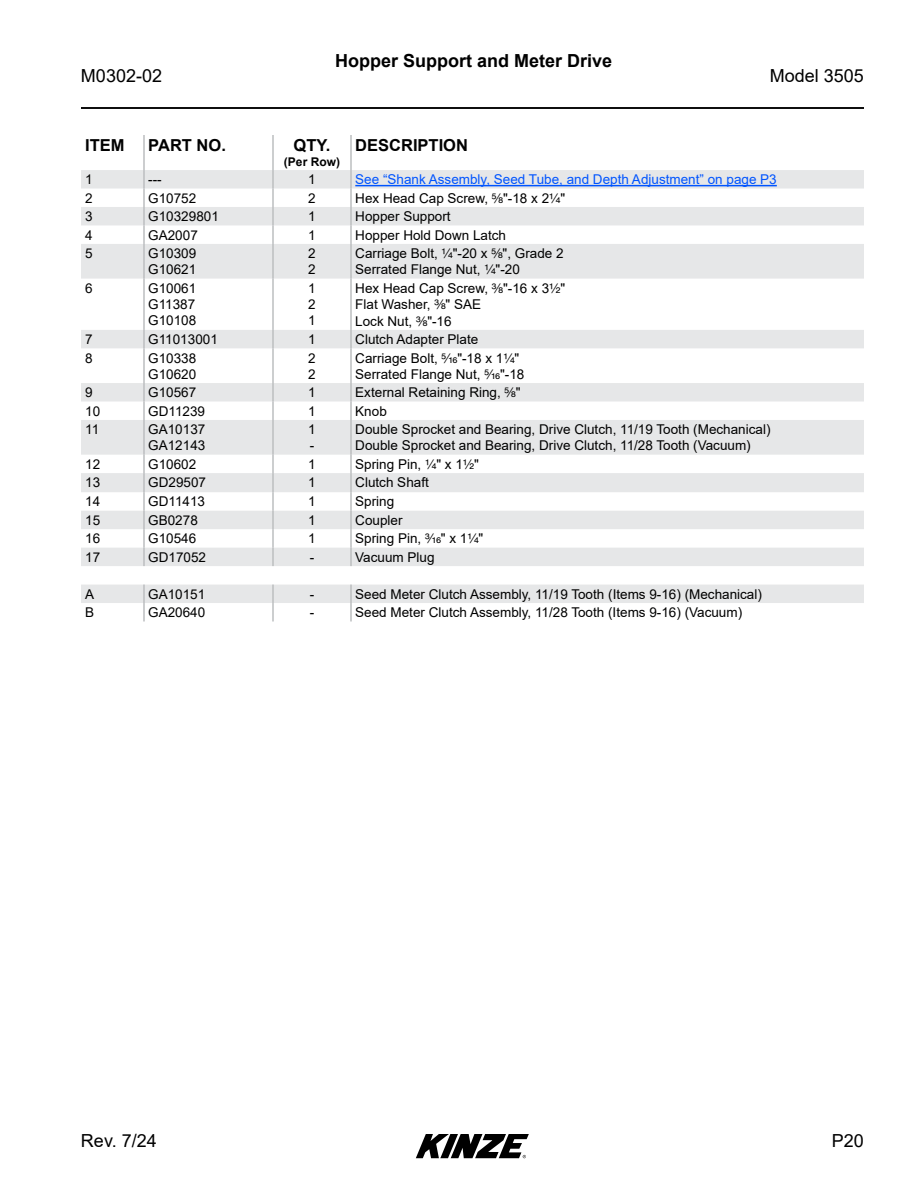
<style>
.page{position:relative;width:918px;height:1188px;background:#fff}
.page>*{position:absolute;margin:0;border:0;box-sizing:border-box;transform-origin:0 0}
.t1{font:18px "Arial";color:#000}
.t2{font:700 18px "Arial";color:#000}
.t3{font:700 16.5px "Arial";color:#000}
.t4{font:13.5px/16.2px "Arial";color:#000}
.t5{font:13.5px "Arial";color:#0054ff}
.t6{font:700 12px "Arial";color:#000}
.s1{font-family:"Helvetica LT Std Fractions"}
</style>
<div class="page">
<svg style="left:416px;top:1134px;width:113px;height:24px"></svg>
<svg style="left:81px;top:170px;width:783px;height:433px"></svg>
<hr style="left:143px;top:135px;width:2px;height:35px;background:#bcbec0">
<hr style="left:272px;top:135px;width:2px;height:35px;background:#bcbec0">
<hr style="left:350px;top:135px;width:2px;height:35px;background:#bcbec0">
<svg style="left:143px;top:170px;width:2px;height:74px"></svg>
<svg style="left:272px;top:170px;width:2px;height:74px"></svg>
<svg style="left:350px;top:170px;width:2px;height:74px"></svg>
<hr style="left:143px;top:244px;width:2px;height:35px;background:#bcbec0">
<hr style="left:272px;top:244px;width:2px;height:35px;background:#bcbec0">
<hr style="left:350px;top:244px;width:2px;height:35px;background:#bcbec0">
<hr style="left:143px;top:279px;width:2px;height:51px;background:#bcbec0">
<hr style="left:272px;top:279px;width:2px;height:51px;background:#bcbec0">
<hr style="left:350px;top:279px;width:2px;height:51px;background:#bcbec0">
<svg style="left:143px;top:330px;width:2px;height:18px"></svg>
<svg style="left:272px;top:330px;width:2px;height:18px"></svg>
<svg style="left:350px;top:330px;width:2px;height:18px"></svg>
<hr style="left:143px;top:348px;width:2px;height:35px;background:#bcbec0">
<hr style="left:272px;top:348px;width:2px;height:35px;background:#bcbec0">
<hr style="left:350px;top:348px;width:2px;height:35px;background:#bcbec0">
<svg style="left:143px;top:383px;width:2px;height:37px"></svg>
<svg style="left:272px;top:383px;width:2px;height:37px"></svg>
<svg style="left:350px;top:383px;width:2px;height:37px"></svg>
<hr style="left:143px;top:420px;width:2px;height:35px;background:#bcbec0">
<hr style="left:272px;top:420px;width:2px;height:35px;background:#bcbec0">
<hr style="left:350px;top:420px;width:2px;height:35px;background:#bcbec0">
<svg style="left:143px;top:455px;width:2px;height:111px"></svg>
<svg style="left:272px;top:455px;width:2px;height:111px"></svg>
<svg style="left:350px;top:455px;width:2px;height:111px"></svg>
<svg style="left:143px;top:585px;width:2px;height:37px"></svg>
<svg style="left:272px;top:585px;width:2px;height:37px"></svg>
<svg style="left:350px;top:585px;width:2px;height:37px"></svg>
<hr style="left:355px;top:185px;width:422px;height:1px;background:#0054ff">
<hr style="left:81px;top:107px;width:783px;height:2px;background:#000">
<h1 class="t2" style="left:335px;top:48px;width:279px">Hopper Support and Meter Drive</h1>
<h1 class="t1" style="left:81px;top:63px;width:83px">M0302-02</h1>
<h1 class="t1" style="left:770px;top:63px;width:96px">Model 3505</h1>
<p class="t3" style="left:85px;top:134px;width:41px">ITEM</p>
<p class="t3" style="left:148px;top:134px;width:79px">PART NO.</p>
<p class="t3" style="left:294px;top:134px;width:38px">QTY.</p>
<p class="t6" style="left:284px;top:153px;width:58px">(Per Row)</p>
<p class="t3" style="left:355px;top:134px;width:114px">DESCRIPTION</p>
<p class="t4" style="left:85px;top:171px;width:9px">1</p>
<p class="t4" style="left:148px;top:171px;width:15px">---</p>
<p class="t4" style="left:308px;top:171px;width:9px">1</p>
<p class="t5" style="left:355px;top:170px;width:423px">See “Shank Assembly, Seed Tube, and Depth Adjustment” on page P3</p>
<p class="t4" style="left:85px;top:190px;width:9px">2</p>
<p class="t4" style="left:148px;top:190px;width:50px">G10752</p>
<p class="t4" style="left:308px;top:190px;width:9px">2</p>
<p class="t4" style="left:355px;top:190px;width:211px">Hex Head Cap Screw, <span class="s1">⅝</span>"-18 x 2<span class="s1">¼</span>"</p>
<p class="t4" style="left:85px;top:208px;width:9px">3</p>
<p class="t4" style="left:148px;top:208px;width:72px">G10329801</p>
<p class="t4" style="left:308px;top:208px;width:9px">1</p>
<p class="t4" style="left:355px;top:208px;width:97px">Hopper Support</p>
<p class="t4" style="left:85px;top:227px;width:9px">4</p>
<p class="t4" style="left:148px;top:227px;width:51px">GA2007</p>
<p class="t4" style="left:308px;top:227px;width:9px">1</p>
<p class="t4" style="left:355px;top:227px;width:152px">Hopper Hold Down Latch</p>
<p class="t4" style="left:85px;top:245px;width:9px">5</p>
<p class="t4" style="left:148px;top:245px;width:50px">G10309<br>G10621</p>
<p class="t4" style="left:308px;top:245px;width:9px">2<br>2</p>
<p class="t4" style="left:355px;top:245px;width:210px">Carriage Bolt, <span class="s1">¼</span>"-20 x <span class="s1">⅝</span>", Grade 2<br>Serrated Flange Nut, <span class="s1">¼</span>"-20</p>
<p class="t4" style="left:85px;top:280px;width:9px">6</p>
<p class="t4" style="left:148px;top:280px;width:50px;text-align:justify">G10061<br>G11387<br>G10108</p>
<p class="t4" style="left:308px;top:280px;width:9px;text-align:justify">1<br>2<br>1</p>
<p class="t4" style="left:355px;top:280px;width:211px">Hex Head Cap Screw, <span class="s1">⅜</span>"-16 x 3<span class="s1">½</span>"<br>Flat Washer, <span class="s1">⅜</span>" SAE<br>Lock Nut, <span class="s1">⅜</span>"-16</p>
<p class="t4" style="left:85px;top:331px;width:9px">7</p>
<p class="t4" style="left:148px;top:331px;width:71px">G11013001</p>
<p class="t4" style="left:308px;top:331px;width:9px">1</p>
<p class="t4" style="left:355px;top:331px;width:125px">Clutch Adapter Plate</p>
<p class="t4" style="left:85px;top:350px;width:9px">8</p>
<p class="t4" style="left:148px;top:350px;width:50px">G10338<br>G10620</p>
<p class="t4" style="left:308px;top:350px;width:9px">2<br>2</p>
<p class="t4" style="left:355px;top:350px;width:171px">Carriage Bolt, <span class="s1">5∕16</span>"-18 x 1<span class="s1">¼</span>"<br>Serrated Flange Nut, <span class="s1">5∕16</span>"-18</p>
<p class="t4" style="left:85px;top:384px;width:9px">9</p>
<p class="t4" style="left:148px;top:384px;width:50px">G10567</p>
<p class="t4" style="left:308px;top:384px;width:9px">1</p>
<p class="t4" style="left:355px;top:384px;width:167px">External Retaining Ring, <span class="s1">⅝</span>"</p>
<p class="t4" style="left:85px;top:403px;width:17px">10</p>
<p class="t4" style="left:148px;top:403px;width:58px">GD11239</p>
<p class="t4" style="left:308px;top:403px;width:9px">1</p>
<p class="t4" style="left:355px;top:403px;width:33px">Knob</p>
<p class="t4" style="left:85px;top:421px;width:16px">11</p>
<p class="t4" style="left:148px;top:421px;width:59px">GA10137<br>GA12143</p>
<p class="t4" style="left:308px;top:421px;width:9px">1 -</p>
<p class="t4" style="left:355px;top:421px;width:417px">Double Sprocket and Bearing, Drive Clutch, 11/19 Tooth (Mechanical)<br>Double Sprocket and Bearing, Drive Clutch, 11/28 Tooth (Vacuum)</p>
<p class="t4" style="left:85px;top:456px;width:17px">12</p>
<p class="t4" style="left:148px;top:456px;width:50px">G10602</p>
<p class="t4" style="left:308px;top:456px;width:9px">1</p>
<p class="t4" style="left:355px;top:456px;width:125px">Spring Pin, <span class="s1">¼</span>" x 1<span class="s1">½</span>"</p>
<p class="t4" style="left:85px;top:474px;width:17px">13</p>
<p class="t4" style="left:148px;top:474px;width:59px">GD29507</p>
<p class="t4" style="left:308px;top:474px;width:9px">1</p>
<p class="t4" style="left:355px;top:474px;width:75px">Clutch Shaft</p>
<p class="t4" style="left:85px;top:493px;width:17px">14</p>
<p class="t4" style="left:148px;top:493px;width:58px">GD11413</p>
<p class="t4" style="left:308px;top:493px;width:9px">1</p>
<p class="t4" style="left:355px;top:493px;width:41px">Spring</p>
<p class="t4" style="left:85px;top:512px;width:17px">15</p>
<p class="t4" style="left:148px;top:512px;width:51px">GB0278</p>
<p class="t4" style="left:308px;top:512px;width:9px">1</p>
<p class="t4" style="left:355px;top:512px;width:49px">Coupler</p>
<p class="t4" style="left:85px;top:530px;width:17px">16</p>
<p class="t4" style="left:148px;top:530px;width:50px">G10546</p>
<p class="t4" style="left:308px;top:530px;width:9px">1</p>
<p class="t4" style="left:355px;top:530px;width:130px">Spring Pin, <span class="s1">3∕16</span>" x 1<span class="s1">¼</span>"</p>
<p class="t4" style="left:85px;top:549px;width:17px">17</p>
<p class="t4" style="left:148px;top:549px;width:59px">GD17052</p>
<p class="t4" style="left:310px;top:549px;width:6px">-</p>
<p class="t4" style="left:355px;top:549px;width:81px">Vacuum Plug</p>
<p class="t4" style="left:85px;top:586px;width:11px">A</p>
<p class="t4" style="left:148px;top:586px;width:59px">GA10151</p>
<p class="t4" style="left:310px;top:586px;width:6px">-</p>
<p class="t4" style="left:355px;top:586px;width:408px">Seed Meter Clutch Assembly, 11/19 Tooth (Items 9-16) (Mechanical)</p>
<p class="t4" style="left:85px;top:604px;width:11px">B</p>
<p class="t4" style="left:148px;top:604px;width:59px">GA20640</p>
<p class="t4" style="left:310px;top:604px;width:6px">-</p>
<p class="t4" style="left:355px;top:604px;width:388px">Seed Meter Clutch Assembly, 11/28 Tooth (Items 9-16) (Vacuum)</p>
<h1 class="t1" style="left:81px;top:1128px;width:77px">Rev. 7/24</h1>
<h1 class="t1" style="left:832px;top:1128px;width:34px">P20</h1>
</div>
